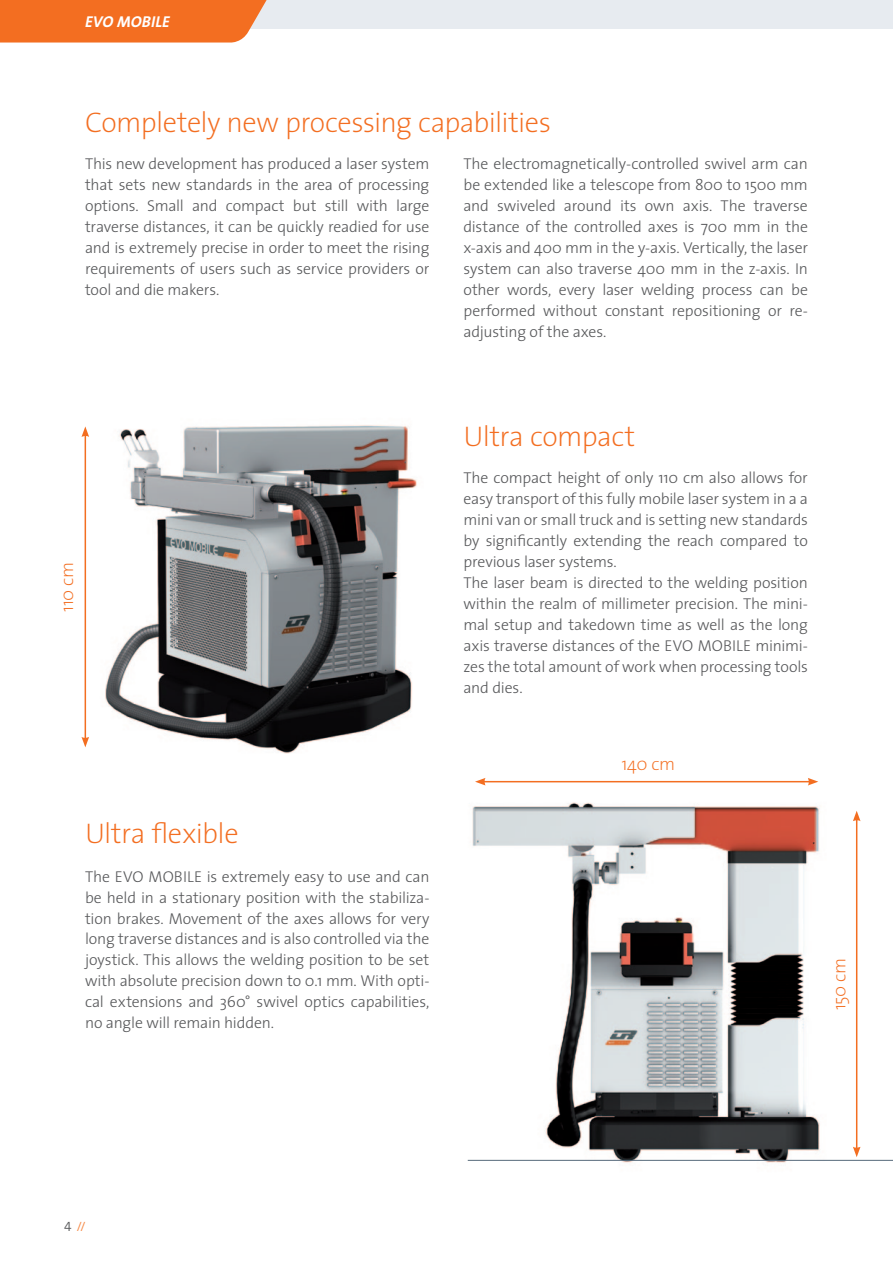
<style>
.page{position:relative;width:893px;height:1263px;background:#fff}
.page>*{position:absolute;margin:0;border:0;box-sizing:border-box;transform-origin:0 0}
.t1{font:200 28.5px "The Sans";letter-spacing:-.02em;color:#f36e21}
.t2{font:200 18px "The Sans";letter-spacing:-.02em;color:#f36e21}
.t3{font:300 15.75px/21px "The Sans";letter-spacing:-.01em;color:#57585a;text-align:justify}
.t4{font:italic 700 15.75px "The Sans";letter-spacing:.01em;color:#fff}
.t5{font:13.5px "The Sans Semi Light Expert";color:#f68945}
.s1{color:#57585a}
</style>
<div class="page">
<div style="left:0;top:0;width:893px;height:28px;background:#e7ebf0"></div>
<svg style="left:0;top:0;width:285px;height:43px;background:#f27d39"></svg>
<img style="left:84px;top:425px;width:333px;height:329px">
<hr style="left:85px;top:435px;width:1px;height:304px;background:#f36e21">
<svg style="left:81px;top:426px;width:8px;height:11px"></svg>
<svg style="left:81px;top:737px;width:8px;height:10px"></svg>
<img style="left:467px;top:802px;width:378px;height:361px">
<hr style="left:468px;top:1160px;width:425px;height:1px;background:#576a7b">
<hr style="left:856px;top:819px;width:1px;height:330px;background:#f36e21">
<svg style="left:853px;top:811px;width:7px;height:10px"></svg>
<svg style="left:853px;top:1147px;width:7px;height:10px"></svg>
<hr style="left:483px;top:781px;width:327px;height:1px;background:#f36e21">
<svg style="left:808px;top:778px;width:10px;height:7px"></svg>
<svg style="left:475px;top:778px;width:11px;height:7px"></svg>
<p class="t4" style="left:85px;top:9px;width:86px">EVO MOBILE</p>
<h1 class="t1" style="left:85px;top:107px;width:467px">Completely new processing capabilities</h1>
<p class="t3" style="left:85px;top:152px;width:346px">This new development has produced a laser system that sets new standards in the area of processing options. Small and compact but still with large traverse distances, it can be quickly readied for use and is extremely precise in order to meet the rising requirements of users such as service providers or tool and die makers.</p>
<p class="t3" style="left:463px;top:152px;width:346px">The electromagnetically-controlled swivel arm can be extended like a telescope from 800 to 1500 mm and swiveled around its own axis. The traverse distance of the controlled axes is 700 mm in the x-axis and 400 mm in the y-axis. Vertically, the laser system can also traverse 400 mm in the z-axis. In other words, every laser welding process can be performed without constant repositioning or re&shy;adjusting of the axes.</p>
<p class="t2" style="left:57px;top:612px;width:52px;rotate:-90deg">110 cm</p>
<h1 class="t1" style="left:85px;top:818px;width:155px">Ultra flexible</h1>
<p class="t3" style="left:85px;top:865px;width:346px">The EVO Mobi le is extremely easy to use and can be held in a stationary position with the stabiliza&shy;tion brakes. Movement of the axes allows for very long traverse distances and is also controlled via the joystick. This allows the welding position to be set with absolute precision down to 0.1 mm. With opti&shy;cal extensions and 360° swivel optics capabilities, no angle will remain hidden.</p>
<h1 class="t1" style="left:463px;top:421px;width:173px">Ultra compact</h1>
<p class="t3" style="left:463px;top:466px;width:346px;text-align:left">The compact height of only 110 cm also allows for easy transport of this fully mobile laser system in a a mini van or small truck and is setting new standards by significantly extending the reach compared to previous laser systems.<br>The laser beam is directed to the welding position within the realm of millimeter precision. The mini&shy;mal setup and takedown time as well as the long axis traverse distances of the EVO Mobi le minimi&shy;zes the total amount of work when processing tools and dies.</p>
<p class="t2" style="left:621px;top:755px;width:55px">140 cm</p>
<p class="t2" style="left:830px;top:1010px;width:54px;rotate:-90deg">150 cm</p>
<p class="t5" style="left:64px;top:1215px;width:23px"><span class="s1">4</span> //</p>
</div>
